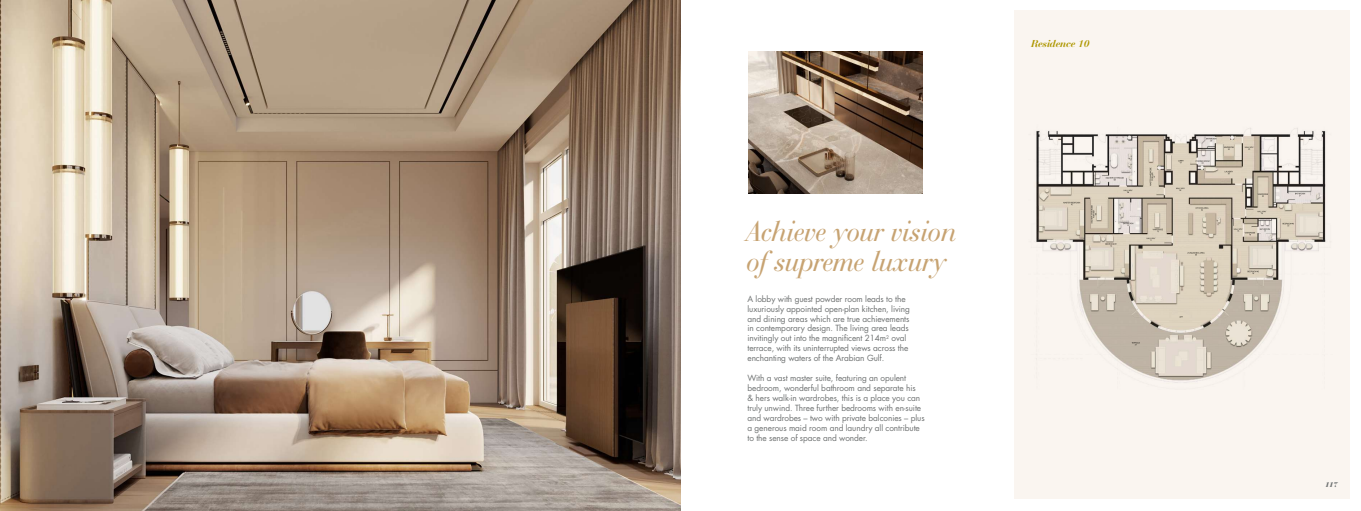
<style>
.page{position:relative;width:1361px;height:511px;background:#fff}
.page>*{position:absolute;margin:0;border:0;box-sizing:border-box;transform-origin:0 0}
.t1{font:italic 30px/30px "Bauer Bodoni BT";color:#c7a372}
.t2{font:italic 700 10.5px "Bauer Bodoni BT";color:#ae9700}
.t3{font:8.25px/9.9px "Futura Std";letter-spacing:-.01em;color:#6e7171}
.t4{font:italic 900 7.5px "Bauer Bodoni BT";color:#6e7171}
</style>
<div class="page">
<div style="left:1014px;top:11px;width:335px;height:488px;background:#faf5f0"></div>
<img style="left:1036px;top:128px;width:290px;height:255px">
<img style="left:748px;top:51px;width:175px;height:142px">
<img style="left:0;top:0;width:680px;height:510px">
<h1 class="t1" style="left:747px;top:215px;width:211px">Achieve your vision of supreme luxury</h1>
<p class="t3" style="left:747px;top:293px;width:164px">A lobby with guest powder room leads to the luxuriously appointed open-plan kitchen, living and dining areas which are true achievements in contemporary design. The living area leads invitingly out into the magnificent 214m<sup>2</sup> oval terrace, with its uninterrupted views across the enchanting waters of the Arabian Gulf.</p>
<p class="t3" style="left:747px;top:373px;width:179px">With a vast master suite, featuring an opulent bedroom, wonderful bathroom and separate his<br>&amp; hers walk-in wardrobes, this is a place you can truly unwind. Three further bedrooms with en-suite and wardrobes – two with private balconies – plus a generous maid room and laundry all contribute to the sense of space and wonder.</p>
<p class="t2" style="left:1031px;top:37px;width:60px">Residence 10</p>
<p class="t4" style="left:1325px;top:479px;width:14px">117</p>
</div>
